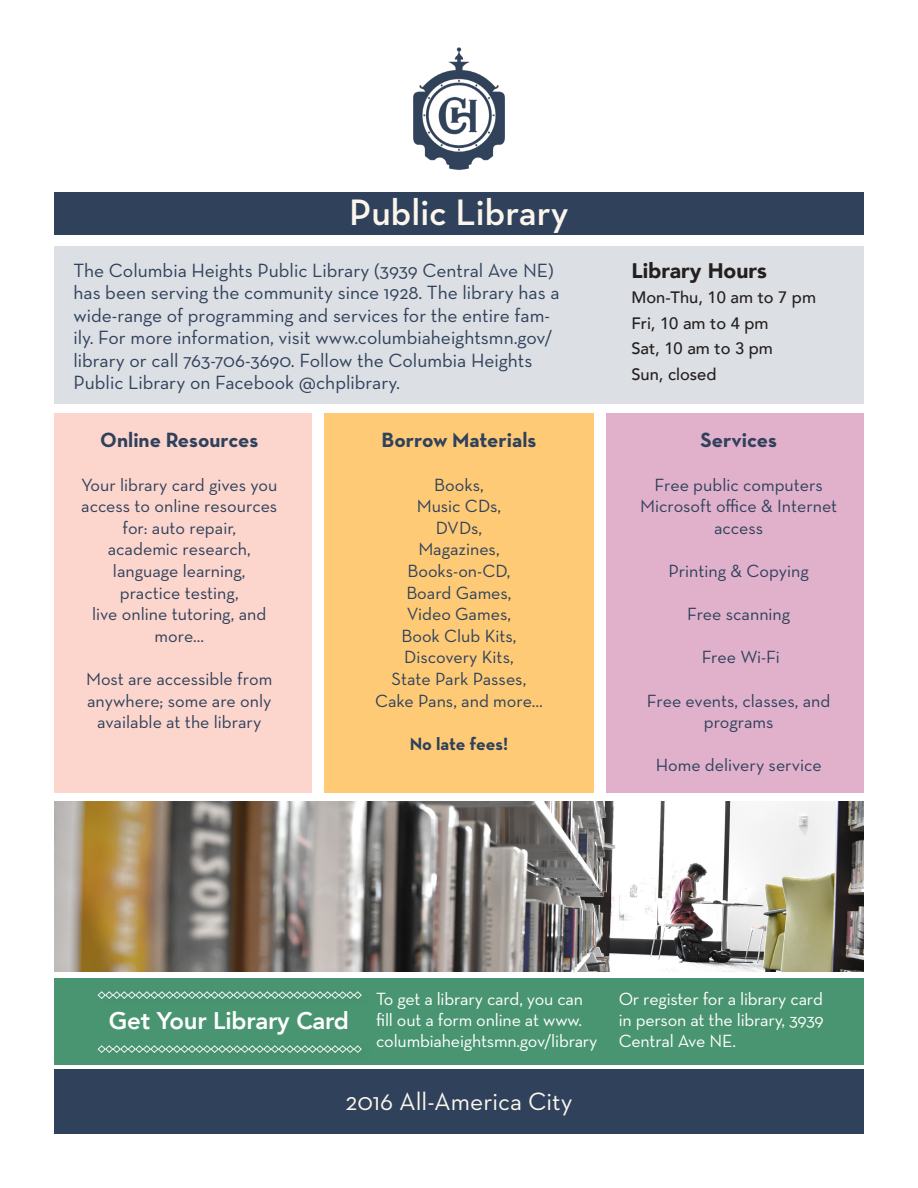
<style>
.page{position:relative;width:918px;height:1188px;background:#fff}
.page>*{position:absolute;margin:0;border:0;box-sizing:border-box;transform-origin:0 0}
.t1{font:600 37.5px "Neutra Text";color:#fbf5ec}
.t2{font:25.5px "Neutraface 2 Text";color:#fbf5ec}
.Header_3{font:800 24px "Avenir";letter-spacing:-.01em;color:#fff}
.t3{font:700 21px "Neutra Text";color:#2f415b}
.t4{font:900 21px "Avenir";color:#231f20}
.t5{font:19.5px/22.5px "Neutra Text";color:#2f415b}
.t6{font:18px/21.6px "Neutra Text";color:#2f415b;text-align:center}
.Header_3-2{font:18px/21px "Neutra Text";letter-spacing:-.01em;color:#fff}
.t7{font:700 18px "Neutra Text";letter-spacing:-.005em;color:#2f415b}
.t8{font:500 16.5px "Avenir";color:#231f20}
</style>
<div class="page">
<img style="left:413px;top:47px;width:92px;height:123px">
<div style="left:54px;top:1069px;width:810px;height:65px;background:#2f415b"></div>
<div style="left:54px;top:246px;width:810px;height:157px;background:#dcdfe3"></div>
<img style="left:54px;top:801px;width:810px;height:171px">
<div style="left:607px;top:413px;width:257px;height:380px;background:#e1b1cc"></div>
<div style="left:324px;top:413px;width:270px;height:380px;background:#feca75"></div>
<div style="left:54px;top:413px;width:257px;height:380px;background:#fcd5cd"></div>
<div style="left:54px;top:192px;width:810px;height:43px;background:#2f415b"></div>
<div style="left:54px;top:978px;width:810px;height:86px;background:#499571"></div>
<svg style="left:97px;top:1045px;width:265px;height:8px"></svg>
<svg style="left:97px;top:991px;width:265px;height:8px"></svg>
<p class="t1" style="left:349px;top:189px;width:221px">Public Library</p>
<p class="t5" style="left:73px;top:258px;width:488px">The Columbia Heights Public Library (3939 Central Ave NE) has been serving the community since 1928. The library has a wide-range of programming and services for the entire fam&shy;ily. For more information, visit www.columbiaheightsmn.gov/ library or call 763-706-3690. Follow the Columbia Heights Public Library on Facebook @chplibrary.</p>
<p class="t3" style="left:100px;top:427px;width:160px">Online Resources</p>
<p class="t6" style="left:81px;top:473px;width:198px">Your library card gives you access to online resources for: auto repair,</p>
<p class="t6" style="left:108px;top:538px;width:145px">academic research,</p>
<p class="t6" style="left:113px;top:560px;width:134px">language learning,</p>
<p class="t6" style="left:120px;top:581px;width:120px">practice testing,</p>
<p class="t6" style="left:92px;top:603px;width:176px">live online tutoring, and more...</p>
<p class="t6" style="left:86px;top:668px;width:188px">Most are accessible from anywhere; some are only available at the library</p>
<p class="t3" style="left:382px;top:427px;width:156px">Borrow Materials</p>
<p class="t6" style="left:434px;top:473px;width:51px">Books,</p>
<p class="t6" style="left:417px;top:495px;width:86px">Music CDs,</p>
<p class="t6" style="left:436px;top:517px;width:48px">DVDs,</p>
<p class="t6" style="left:418px;top:538px;width:83px">Magazines,</p>
<p class="t6" style="left:407px;top:560px;width:105px">Books-on-CD,</p>
<p class="t6" style="left:406px;top:581px;width:107px">Board Games,</p>
<p class="t6" style="left:407px;top:603px;width:106px">Video Games,</p>
<p class="t6" style="left:401px;top:625px;width:117px">Book Club Kits,</p>
<p class="t6" style="left:404px;top:646px;width:111px">Discovery Kits,</p>
<p class="t6" style="left:392px;top:668px;width:136px">State Park Passes,</p>
<p class="t6" style="left:375px;top:689px;width:169px">Cake Pans, and more…</p>
<p class="t7" style="left:410px;top:732px;width:100px">No late fees!</p>
<p class="t4" style="left:631px;top:253px;width:137px">Library Hours</p>
<p class="t8" style="left:631px;top:283px;width:186px">Mon-Thu, 10 am to 7 pm</p>
<p class="t8" style="left:631px;top:309px;width:139px">Fri, 10 am to 4 pm</p>
<p class="t8" style="left:631px;top:334px;width:143px">Sat, 10 am to 3 pm</p>
<p class="t8" style="left:631px;top:360px;width:86px">Sun, closed</p>
<p class="t3" style="left:701px;top:427px;width:78px">Services</p>
<p class="t6" style="left:655px;top:473px;width:170px">Free public computers</p>
<p class="t6" style="left:640px;top:495px;width:199px">Microsoft office &amp; Internet access</p>
<p class="t6" style="left:669px;top:560px;width:142px">Printing &amp; Copying</p>
<p class="t6" style="left:687px;top:603px;width:105px">Free scanning</p>
<p class="t6" style="left:702px;top:646px;width:80px">Free Wi-Fi</p>
<p class="t6" style="left:647px;top:689px;width:185px">Free events, classes, and programs</p>
<p class="t6" style="left:656px;top:754px;width:167px">Home delivery service</p>
<p class="Header_3" style="left:109px;top:1002px;width:242px">Get Your Library Card</p>
<p class="Header_3-2" style="left:376px;top:988px;width:223px">To get a library card, you can fill out a form online at www. columbiaheightsmn.gov/library</p>
<p class="Header_3-2" style="left:619px;top:988px;width:207px;text-align:justify">Or register for a library card in person at the library, 3939<br>Central Ave NE.</p>
<h2 class="t2" style="left:346px;top:1085px;width:228px">2016 All-America City</h2>
</div>
